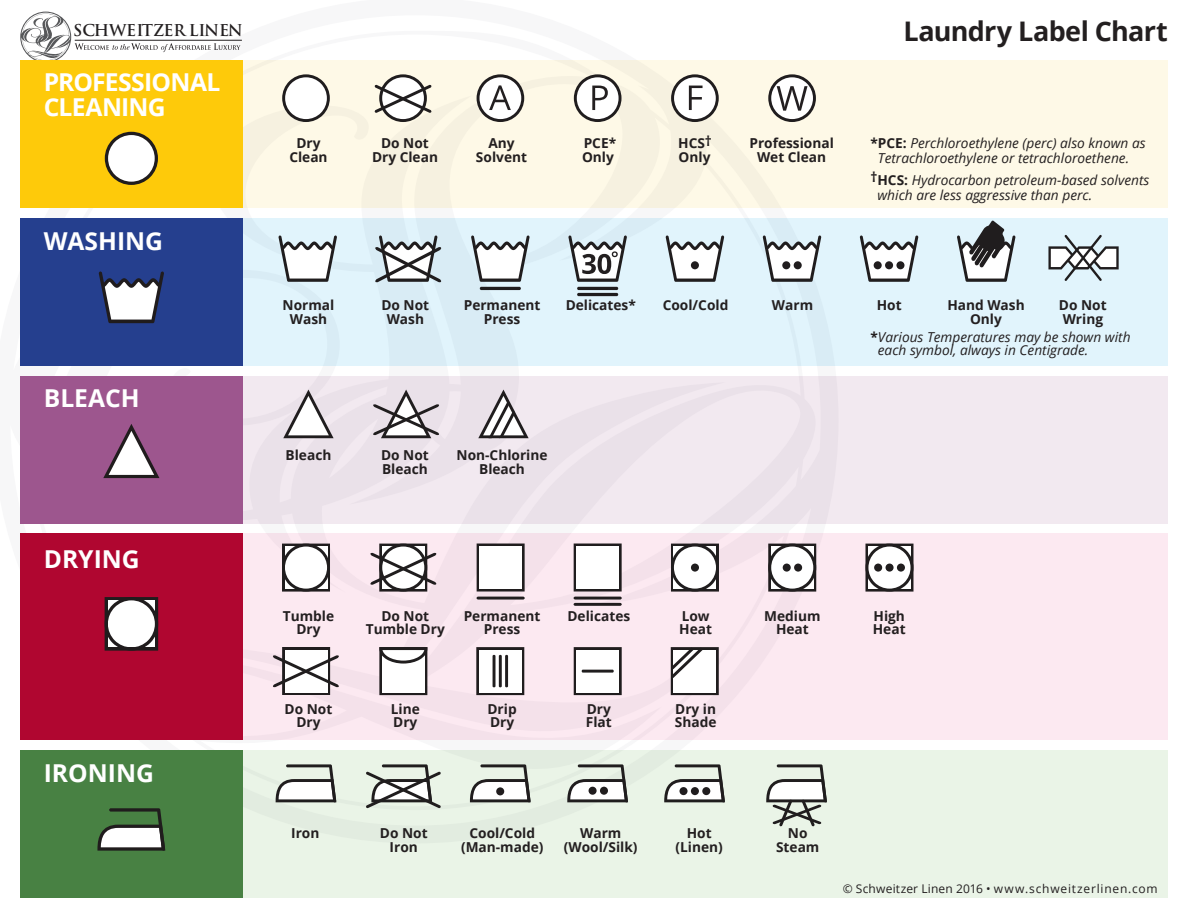
<style>
.page{position:relative;width:1188px;height:918px;background:#fff}
.page>*{position:absolute;margin:0;border:0;box-sizing:border-box;transform-origin:0 0}
.t1{font:700 27px "Open Sans";letter-spacing:-.025em;color:#231f20}
.t2{font:700 24.6px "Open Sans";color:#fff}
.t3{font:700 24.6px/24.6px "Open Sans";letter-spacing:-.035em;color:#fff}
.t4{font:700 15.9px "Trajan";color:#231f20}
.t5{font:700 13.65px/13.6px "Open Sans";color:#231f20;text-align:center}
.t6{font:italic 13.65px/15px "Open Sans";color:#231f20}
.t7{font:12px "Open Sans";letter-spacing:.055em;color:#231f20}
.s1{font-weight:700;font-style:normal}
</style>
<div class="page">
<hr style="left:75px;top:40px;width:167px;height:1px;background:#231f20">
<svg style="left:20px;top:12px;width:221px;height:48px"></svg>
<div style="left:243px;top:218px;width:925px;height:148px;background:#e1f4fc"></div>
<div style="left:20px;top:218px;width:223px;height:148px;background:#253f8e"></div>
<svg style="left:957px;top:220px;width:59px;height:62px"></svg>
<svg style="left:860px;top:235px;width:58px;height:47px"></svg>
<div style="left:874px;top:261px;width:8px;height:8px;background:#201d1e;border-radius:50%"></div>
<div style="left:885px;top:261px;width:8px;height:8px;background:#201d1e;border-radius:50%"></div>
<div style="left:896px;top:261px;width:9px;height:8px;background:#201d1e;border-radius:50%"></div>
<svg style="left:763px;top:235px;width:58px;height:47px"></svg>
<div style="left:782px;top:261px;width:8px;height:8px;background:#201d1e;border-radius:50%"></div>
<div style="left:794px;top:261px;width:8px;height:8px;background:#201d1e;border-radius:50%"></div>
<svg style="left:666px;top:235px;width:58px;height:47px"></svg>
<div style="left:691px;top:261px;width:8px;height:8px;background:#201d1e;border-radius:50%"></div>
<hr style="left:577px;top:287px;width:41px;height:3px;background:#201d1e;border-radius:2px">
<hr style="left:577px;top:293px;width:41px;height:3px;background:#201d1e;border-radius:2px">
<svg style="left:568px;top:235px;width:59px;height:47px"></svg>
<svg style="left:471px;top:235px;width:59px;height:47px"></svg>
<hr style="left:480px;top:287px;width:41px;height:3px;background:#201d1e;border-radius:2px">
<svg style="left:375px;top:235px;width:66px;height:48px"></svg>
<svg style="left:278px;top:235px;width:59px;height:47px"></svg>
<svg style="left:1048px;top:235px;width:71px;height:46px"></svg>
<svg style="left:99px;top:271px;width:65px;height:52px"></svg>
<div style="left:243px;top:60px;width:925px;height:148px;background:#fef9e7"></div>
<div style="left:20px;top:60px;width:223px;height:148px;background:#feca0a"></div>
<svg style="left:768px;top:74px;width:48px;height:48px"></svg>
<svg style="left:671px;top:74px;width:48px;height:48px"></svg>
<svg style="left:574px;top:74px;width:48px;height:48px"></svg>
<svg style="left:477px;top:74px;width:47px;height:48px"></svg>
<svg style="left:374px;top:74px;width:58px;height:48px"></svg>
<svg style="left:282px;top:74px;width:48px;height:48px"></svg>
<svg style="left:105px;top:132px;width:53px;height:53px"></svg>
<div style="left:243px;top:534px;width:925px;height:206px;background:#fce9f1"></div>
<div style="left:20px;top:534px;width:223px;height:206px;background:#b00630"></div>
<svg style="left:865px;top:544px;width:48px;height:48px;background:#b6b4b5"></svg>
<div style="left:874px;top:564px;width:8px;height:8px;background:#201d1e;border-radius:50%"></div>
<div style="left:886px;top:564px;width:8px;height:8px;background:#201d1e;border-radius:50%"></div>
<div style="left:897px;top:564px;width:8px;height:8px;background:#201d1e;border-radius:50%"></div>
<svg style="left:768px;top:544px;width:48px;height:48px;background:#b1afb0"></svg>
<svg style="left:671px;top:544px;width:48px;height:48px;background:#b5b4b4"></svg>
<hr style="left:574px;top:597px;width:48px;height:3px;background:#201d1e;border-radius:2px">
<hr style="left:574px;top:603px;width:48px;height:3px;background:#201d1e;border-radius:2px">
<svg style="left:574px;top:544px;width:48px;height:48px"></svg>
<div style="left:577px;top:546px;width:42px;height:43px;background:#fff"></div>
<hr style="left:477px;top:597px;width:48px;height:3px;background:#201d1e;border-radius:2px">
<svg style="left:477px;top:544px;width:48px;height:48px"></svg>
<div style="left:480px;top:546px;width:42px;height:43px;background:#fff"></div>
<svg style="left:370px;top:544px;width:67px;height:48px"></svg>
<svg style="left:282px;top:544px;width:48px;height:48px;background:#bab8b9"></svg>
<svg style="left:671px;top:647px;width:48px;height:48px;background:#c2c1c1"></svg>
<svg style="left:574px;top:647px;width:48px;height:48px"></svg>
<div style="left:577px;top:650px;width:42px;height:42px;background:#fff"></div>
<hr style="left:582px;top:670px;width:32px;height:3px;background:#201d1e">
<svg style="left:476px;top:647px;width:48px;height:48px"></svg>
<div style="left:479px;top:650px;width:42px;height:42px;background:#fff"></div>
<hr style="left:493px;top:655px;width:2px;height:32px;background:#201d1e">
<hr style="left:499px;top:655px;width:3px;height:32px;background:#201d1e">
<hr style="left:505px;top:655px;width:3px;height:32px;background:#201d1e">
<svg style="left:379px;top:647px;width:48px;height:48px;background:#c6c5c5"></svg>
<svg style="left:273px;top:647px;width:66px;height:48px"></svg>
<svg style="left:105px;top:597px;width:53px;height:54px;background:#b6b3b4"></svg>
<div style="left:243px;top:376px;width:925px;height:148px;background:#f2e9f0"></div>
<div style="left:20px;top:376px;width:223px;height:148px;background:#9d568e"></div>
<svg style="left:478px;top:390px;width:51px;height:48px"></svg>
<svg style="left:373px;top:390px;width:66px;height:48px"></svg>
<svg style="left:283px;top:390px;width:51px;height:48px"></svg>
<svg style="left:103px;top:424px;width:56px;height:54px"></svg>
<div style="left:243px;top:750px;width:925px;height:148px;background:#eaf4e7"></div>
<div style="left:20px;top:750px;width:223px;height:148px;background:#488143"></div>
<svg style="left:766px;top:764px;width:61px;height:63px"></svg>
<svg style="left:664px;top:764px;width:61px;height:38px"></svg>
<div style="left:679px;top:787px;width:9px;height:8px;background:#201d1e;border-radius:50%"></div>
<div style="left:691px;top:787px;width:8px;height:8px;background:#201d1e;border-radius:50%"></div>
<div style="left:702px;top:787px;width:8px;height:8px;background:#201d1e;border-radius:50%"></div>
<svg style="left:567px;top:764px;width:61px;height:38px"></svg>
<svg style="left:470px;top:764px;width:61px;height:38px"></svg>
<svg style="left:366px;top:764px;width:75px;height:44px"></svg>
<svg style="left:276px;top:764px;width:60px;height:38px"></svg>
<svg style="left:97px;top:808px;width:68px;height:43px"></svg>
<p class="t4" style="left:73px;top:20px;width:171px">SCHWEITZER LINEN</p>
<h2 class="t3" style="left:44px;top:69px;width:178px">PROFESSIONAL<br>CLEANING</h2>
<h2 class="t2" style="left:44px;top:224px;width:121px">WASHING</h2>
<h2 class="t2" style="left:44px;top:381px;width:97px">BLEACH</h2>
<h2 class="t2" style="left:44px;top:542px;width:97px">DRYING</h2>
<h2 class="t2" style="left:44px;top:756px;width:112px">IRONING</h2>
<h1 class="t1" style="left:903px;top:12px;width:266px">Laundry Label Chart</h1>
<p class="t5" style="left:289px;top:136px;width:40px">Dry<br>Clean</p>
<p class="t5" style="left:372px;top:136px;width:68px">Do Not<br>Dry Clean</p>
<p class="t5" style="left:476px;top:136px;width:53px">Any<br>Solvent</p>
<p class="t5" style="left:582px;top:136px;width:36px;text-align:left">PCE*<br>Only</p>
<p class="t5" style="left:678px;top:136px;width:35px;text-align:left">HCS†<br>Only</p>
<p class="t5" style="left:749px;top:136px;width:86px">Professional<br>Wet Clean</p>
<p class="t6" style="left:878px;top:135px;width:269px;text-indent:-7px"><span class="s1">*PCE:</span> Perchloroethylene (perc) also known as<br>Tetrachloroethylene or tetrachloroethene.</p>
<p class="t6" style="left:878px;top:172px;width:273px;text-indent:-7px"><sup>†</sup><span class="s1">HCS:</span> Hydrocarbon petroleum-based solvents which are less aggressive than perc.</p>
<p class="t5" style="left:283px;top:298px;width:53px">Normal<br>Wash</p>
<p class="t5" style="left:381px;top:298px;width:49px">Do Not<br>Wash</p>
<p class="t5" style="left:464px;top:298px;width:78px">Permanent<br>Press</p>
<p class="t5" style="left:566px;top:298px;width:72px">Delicates*</p>
<p class="t5" style="left:663px;top:298px;width:67px">Cool/Cold</p>
<p class="t5" style="left:772px;top:298px;width:43px">Warm</p>
<p class="t5" style="left:877px;top:298px;width:26px">Hot</p>
<p class="t5" style="left:947px;top:298px;width:79px">Hand Wash<br>Only</p>
<p class="t5" style="left:1059px;top:298px;width:49px;text-align:left">Do Not<br>Wring</p>
<p class="t6" style="left:878px;top:329px;width:254px;line-height:13.6px;text-indent:-7px"><span class="s1">*</span>Various Temperatures may be shown with each symbol, always in Centigrade.</p>
<p class="t5" style="left:286px;top:448px;width:47px">Bleach</p>
<p class="t5" style="left:381px;top:448px;width:49px;text-align:left">Do Not<br>Bleach</p>
<p class="t5" style="left:457px;top:448px;width:92px">Non-Chlorine<br>Bleach</p>
<p class="t5" style="left:283px;top:608px;width:53px">Tumble<br>Dry</p>
<p class="t5" style="left:366px;top:608px;width:81px">Do Not<br>Tumble Dry</p>
<p class="t5" style="left:464px;top:608px;width:78px">Permanent<br>Press</p>
<p class="t5" style="left:567px;top:608px;width:64px">Delicates</p>
<p class="t5" style="left:679px;top:608px;width:34px;text-align:left">Low<br>Heat</p>
<p class="t5" style="left:764px;top:608px;width:58px">Medium<br>Heat</p>
<p class="t5" style="left:873px;top:608px;width:34px;text-align:left">High<br>Heat</p>
<p class="t5" style="left:285px;top:702px;width:49px">Do Not<br>Dry</p>
<p class="t5" style="left:391px;top:702px;width:31px;text-align:left">Line<br>Dry</p>
<p class="t5" style="left:487px;top:702px;width:31px;text-align:left">Drip<br>Dry</p>
<p class="t5" style="left:586px;top:702px;width:27px;text-align:left">Dry<br>Flat</p>
<p class="t5" style="left:675px;top:702px;width:43px;text-align:left">Dry in<br>Shade</p>
<p class="t5" style="left:291px;top:826px;width:30px">Iron</p>
<p class="t5" style="left:380px;top:826px;width:49px">Do Not<br>Iron</p>
<p class="t5" style="left:461px;top:826px;width:84px">Cool/Cold (Man-made)</p>
<p class="t5" style="left:564px;top:826px;width:75px">Warm (Wool/Silk)</p>
<p class="t5" style="left:676px;top:826px;width:49px">Hot (Linen)</p>
<p class="t5" style="left:776px;top:826px;width:45px">No<br>Steam</p>
<p class="t7" style="left:843px;top:880px;width:317px">© Schweitzer Linen 2016 • www.schweitzerlinen.com</p>
</div>
